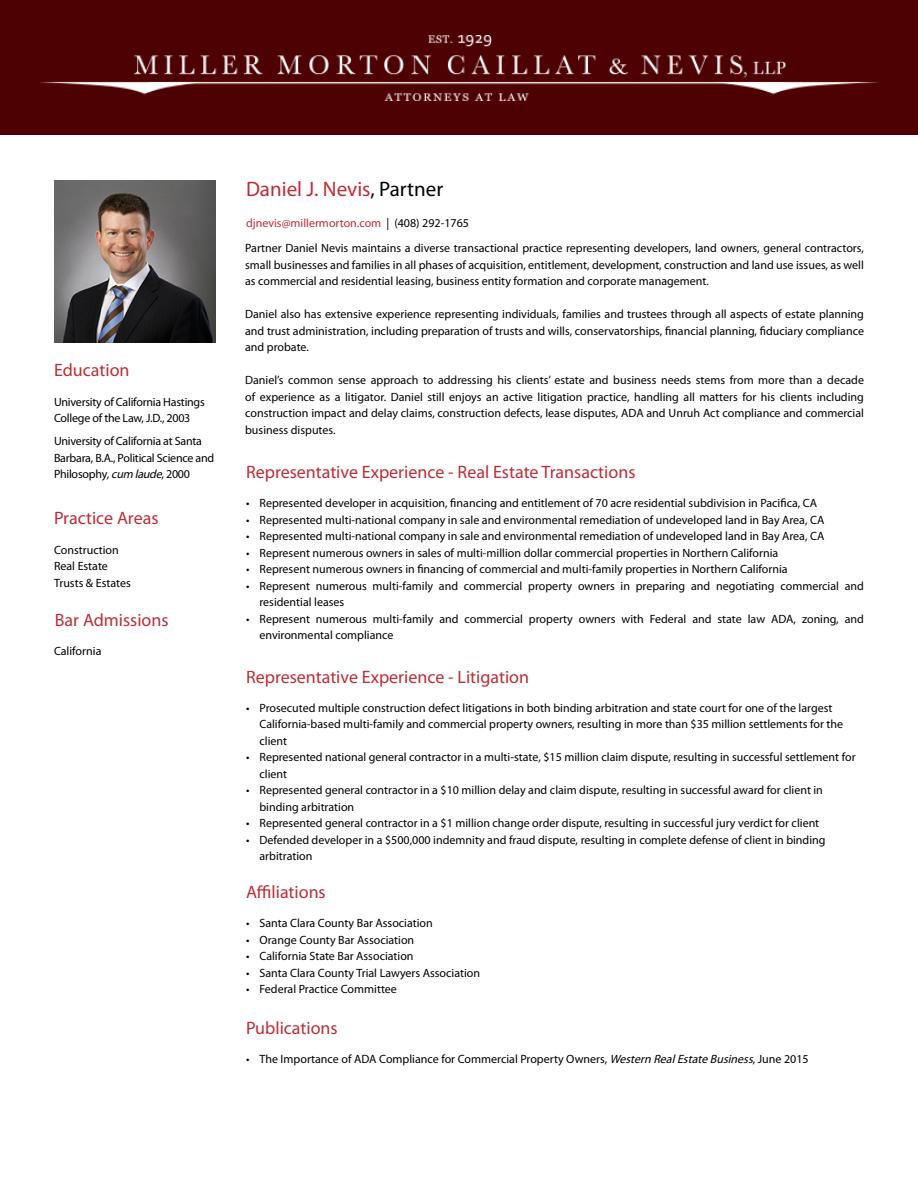
<style>
.page{position:relative;width:918px;height:1188px;background:#fff}
.page>*{position:absolute;margin:0;border:0;box-sizing:border-box;transform-origin:0 0}
.t1{font:21px "Myriad Pro";color:#c02d37}
.t2{font:18px "Myriad Pro";color:#c02d37}
.t3{font:18px "Myriad Pro";color:#be2f37}
.t4{font:12px/16.5px "Myriad Pro";color:#000}
.t5{font:12px/16.5px "Myriad Pro";letter-spacing:-.02em;color:#000}
.t6{font:12px "Myriad Pro";color:#c02d37}
.s1{font-style:italic}
.s2{color:#000}
</style>
<div class="page">
<div style="left:0;top:1px;width:918px;height:134px;background:#4e0102"></div>
<img style="left:40px;top:35px;width:838px;height:65px">
<img style="left:54px;top:180px;width:162px;height:162px">
<p class="t3" style="left:54px;top:359px;width:77px">Education</p>
<p class="t5" style="left:54px;top:393px;width:152px">University of California Hastings<br>College of the Law, J.D., 2003</p>
<p class="t5" style="left:54px;top:433px;width:162px">University of California at Santa<br>Barbara, B.A., Political Science and<br>Philosophy, <span class="s1">cum laude</span>, 2000</p>
<p class="t2" style="left:54px;top:507px;width:106px">Practice Areas</p>
<p class="t4" style="left:54px;top:541px;width:66px">Construction</p>
<p class="t4" style="left:54px;top:558px;width:55px">Real Estate</p>
<p class="t4" style="left:54px;top:574px;width:78px">Trusts &amp; Estates</p>
<p class="t2" style="left:55px;top:609px;width:115px">Bar Admissions</p>
<p class="t4" style="left:54px;top:643px;width:49px">California</p>
<p class="t1" style="left:246px;top:176px;width:199px">Daniel J. Nevis<span class="s2">, Partner</span></p>
<p class="t6" style="left:246px;top:216px;width:224px">djnevis@millermorton.com <span class="s2">| (408) 292-1765</span></p>
<p class="t4" style="left:245px;top:240px;width:620px;text-align:justify">Partner Daniel Nevis maintains a diverse transactional practice representing developers, land owners, general contractors, small businesses and families in all phases of acquisition, entitlement, development, construction and land use issues, as well as commercial and residential leasing, business entity formation and corporate management.</p>
<p class="t4" style="left:245px;top:306px;width:620px;text-align:justify">Daniel also has extensive experience representing individuals, families and trustees through all aspects of estate planning and trust administration, including preparation of trusts and wills, conservatorships, financial planning, fiduciary compliance and probate.</p>
<p class="t4" style="left:245px;top:372px;width:620px;text-align:justify">Daniel’s common sense approach to addressing his clients’ estate and business needs stems from more than a decade of experience as a litigator. Daniel still enjoys an active litigation practice, handling all matters for his clients including construction impact and delay claims, construction defects, lease disputes, ADA and Unruh Act compliance and commercial business disputes.</p>
<p class="t2" style="left:246px;top:461px;width:391px">Representative Experience - Real Estate Transactions</p>
<p class="t4" style="left:246px;top:495px;width:573px">• Represented developer in acquisition, financing and entitlement of 70 acre residential subdivision in Pacifica, CA</p>
<p class="t4" style="left:246px;top:512px;width:580px">• Represented multi-national company in sale and environmental remediation of undeveloped land in Bay Area, CA</p>
<p class="t4" style="left:246px;top:528px;width:580px">• Represented multi-national company in sale and environmental remediation of undeveloped land in Bay Area, CA</p>
<p class="t4" style="left:246px;top:545px;width:534px">• Represent numerous owners in sales of multi-million dollar commercial properties in Northern California</p>
<p class="t4" style="left:246px;top:561px;width:543px">• Represent numerous owners in financing of commercial and multi-family properties in Northern California</p>
<p class="t4" style="left:260px;top:578px;width:606px;text-indent:-14px">• Represent numerous multi-family and commercial property owners in preparing and negotiating commercial and residential leases</p>
<p class="t4" style="left:260px;top:611px;width:606px;text-indent:-14px">• Represent numerous multi-family and commercial property owners with Federal and state law ADA, zoning, and environmental compliance</p>
<p class="t2" style="left:246px;top:665px;width:285px">Representative Experience - Litigation</p>
<p class="t4" style="left:260px;top:699px;width:585px;text-indent:-14px">• Prosecuted multiple construction defect litigations in both binding arbitration and state court for one of the largest<br>California-based multi-family and commercial property owners, resulting in more than $35 million settlements for the client</p>
<p class="t4" style="left:260px;top:749px;width:598px;text-indent:-14px">• Represented national general contractor in a multi-state, $15 million claim dispute, resulting in successful settlement for client</p>
<p class="t4" style="left:260px;top:782px;width:565px;text-indent:-14px">• Represented general contractor in a $10 million delay and claim dispute, resulting in successful award for client in binding arbitration</p>
<p class="t4" style="left:246px;top:815px;width:575px">• Represented general contractor in a $1 million change order dispute, resulting in successful jury verdict for client</p>
<p class="t4" style="left:260px;top:831px;width:568px;text-indent:-14px">• Defended developer in a $500,000 indemnity and fraud dispute, resulting in complete defense of client in binding arbitration</p>
<p class="t2" style="left:246px;top:881px;width:81px">Affiliations</p>
<p class="t4" style="left:246px;top:915px;width:188px">• Santa Clara County Bar Association</p>
<p class="t4" style="left:246px;top:931px;width:170px">• Orange County Bar Association</p>
<p class="t4" style="left:246px;top:948px;width:169px">• California State Bar Association</p>
<p class="t4" style="left:246px;top:964px;width:236px">• Santa Clara County Trial Lawyers Association</p>
<p class="t4" style="left:246px;top:981px;width:152px">• Federal Practice Committee</p>
<p class="t2" style="left:246px;top:1017px;width:93px">Publications</p>
<p class="t4" style="left:246px;top:1051px;width:564px">• The Importance of ADA Compliance for Commercial Property Owners, <span class="s1">Western RealEstateBusiness</span>, June 2015</p>
</div>
